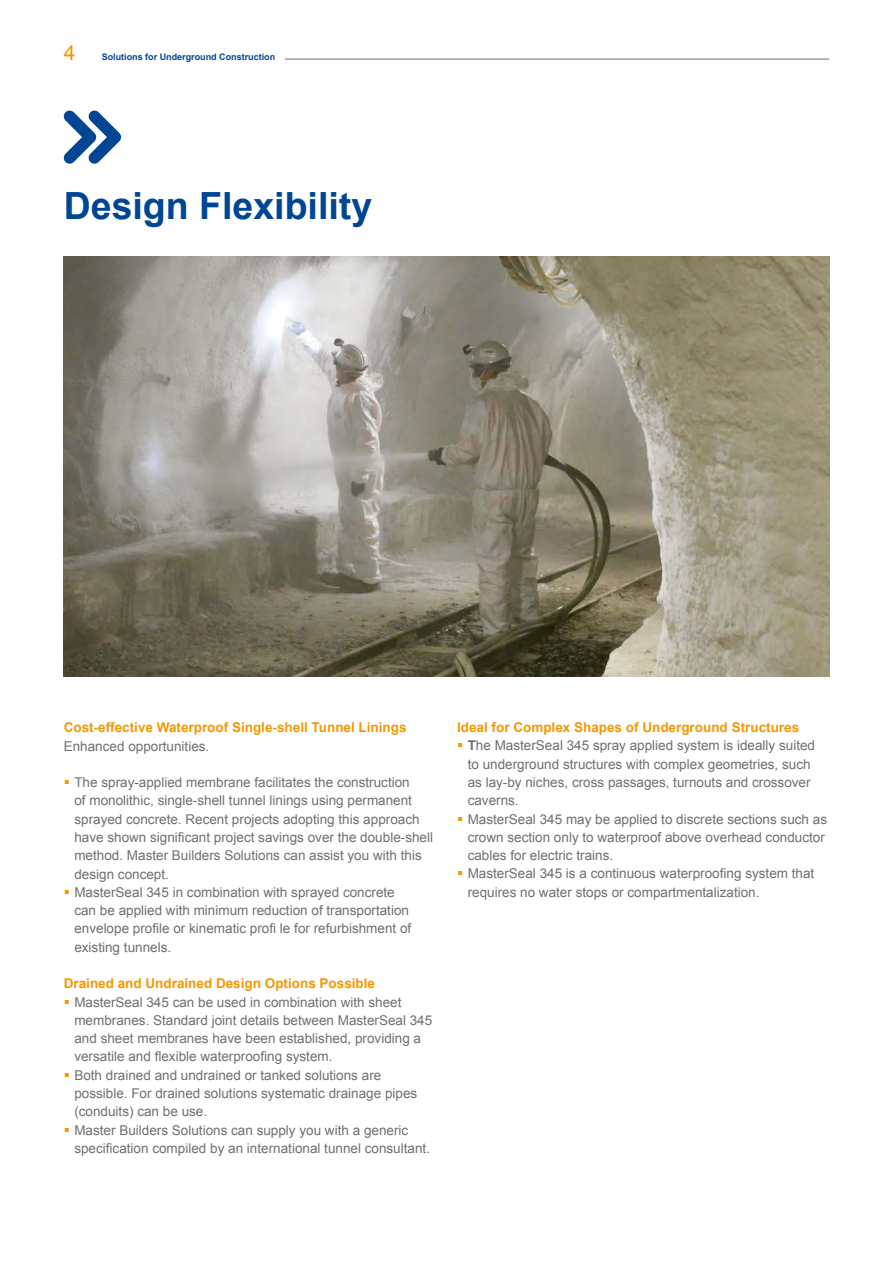
<style>
.page{position:relative;width:893px;height:1263px;background:#fff}
.page>*{position:absolute;margin:0;border:0;box-sizing:border-box;transform-origin:0 0}
.t1{font:700 37.5px "Arial";color:#014694}
.t2{font:21px "Arial";color:#f49800}
.t3{font:13.5px/18.3px "Arial";color:#706f6f}
.t4{font:700 13.5px "Arial";color:#f49800}
.t5{font:700 9px "Arial";color:#014694}
.s1{color:#f49800}
.s2{font-weight:700}
</style>
<div class="page">
<hr style="left:285px;top:59px;width:544px;height:1px;background:#706f6f">
<svg style="left:63px;top:110px;width:58px;height:54px"></svg>
<img style="left:64px;top:257px;width:765px;height:420px">
<h2 class="t2" style="left:64px;top:38px;width:13px">4</h2>
<p class="t5" style="left:102px;top:50px;width:175px">Solutions for Underground Construction</p>
<h1 class="t1" style="left:64px;top:181px;width:310px">Design Flexibility</h1>
<p class="t4" style="left:64px;top:719px;width:344px">Cost-effective Waterproof Single-shell Tunnel Linings</p>
<p class="t3" style="left:64px;top:737px;width:147px">Enhanced opportunities.</p>
<p class="t3" style="left:74px;top:773px;width:360px;text-indent:-11px"><span class="s1">▪</span> The spray-applied membrane facilitates the construction<br>of monolithic, single-shell tunnel linings using permanent sprayed concrete. Recent projects adopting this approach have shown significant project savings over the double-shell method. Master Builders Solutions can assist you with this design concept.</p>
<p class="t3" style="left:74px;top:883px;width:338px;text-indent:-11px"><span class="s1">▪</span> MasterSeal 345 in combination with sprayed concrete can be applied with minimum reduction of transportation envelope profile or kinematic profi le for refurbishment of existing tunnels.</p>
<p class="t4" style="left:64px;top:974px;width:313px">Drained and Undrained Design Options Possible</p>
<p class="t3" style="left:74px;top:993px;width:359px;text-indent:-11px"><span class="s1">▪</span> MasterSeal 345 can be used in combination with sheet membranes. Standard joint details between MasterSeal 345 and sheet membranes have been established, providing a versatile and flexible waterproofing system.</p>
<p class="t3" style="left:74px;top:1066px;width:344px;text-indent:-11px"><span class="s1">▪</span> Both drained and undrained or tanked solutions are possible. For drained solutions systematic drainage pipes (conduits) can be use.</p>
<p class="t3" style="left:74px;top:1121px;width:357px;text-indent:-11px"><span class="s1">▪</span> Master Builders Solutions can supply you with a generic specification compiled by an international tunnel consultant.</p>
<p class="t4" style="left:457px;top:718px;width:344px">Ideal for Complex Shapes of Underground Structures</p>
<p class="t3" style="left:468px;top:737px;width:349px;text-indent:-11px"><span class="s1">▪</span> <span class="s2">T</span>he MasterSeal 345 spray applied system is ideally suited to underground structures with complex geometries, such as lay-by niches, cross passages, turnouts and crossover caverns.</p>
<p class="t3" style="left:468px;top:810px;width:361px;text-indent:-11px"><span class="s1">▪</span> MasterSeal 345 may be applied to discrete sections such as crown section only to waterproof above overhead conductor cables for electric trains.</p>
<p class="t3" style="left:468px;top:865px;width:348px;text-indent:-11px"><span class="s1">▪</span> MasterSeal 345 is a continuous waterproofing system that requires no water stops or compartmentalization.</p>
</div>
